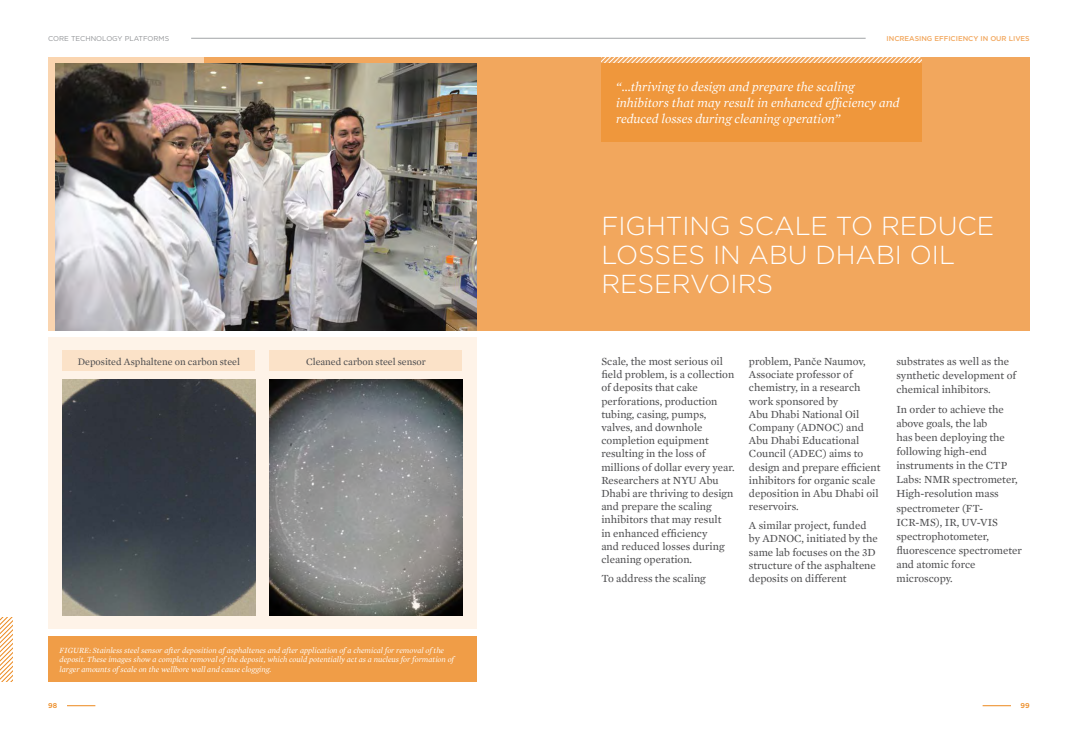
<style>
.page{position:relative;width:1078px;height:738px;background:#fff}
.page>*{position:absolute;margin:0;border:0;box-sizing:border-box;transform-origin:0 0}
.ch2_-_Title{font:300 26px/29px "Gotham";color:#fff}
.ch2_-_Quotes{font:italic 13px/15.6px "Mercury Text G1";color:#fff}
.ch2_-_Body{font:11px/13.2px "Mercury Text G2";color:#4d4d4f}
.ch2_-_Body-2{font:10px "Mercury Text G2";color:#4d4d4f}
.ch2_-_Figures{font:italic 8px/9.6px "Mercury Text G1";color:#fff}
.Top_Pages_-_Section{font:500 7px "Gotham";color:#f2a75d}
.t1{font:7px "Gotham";color:#919396}
.Names{font:500 7px "Gotham";color:#ec881d}
.s1{font-family:"Times New Roman"}
</style>
<div class="page">
<div style="left:48px;top:57px;width:981px;height:273px;background:#f2a75d"></div>
<div style="left:48px;top:57px;width:156px;height:273px;background:#fad5b0"></div>
<svg style="left:601px;top:57px;width:320px;height:7px"></svg>
<div style="left:601px;top:64px;width:320px;height:78px;background:#ef973c"></div>
<svg style="left:0;top:617px;width:12px;height:63px"></svg>
<div style="left:48px;top:337px;width:428px;height:291px;background:#fef3e8"></div>
<img style="left:55px;top:64px;width:421px;height:266px">
<div style="left:48px;top:635px;width:428px;height:45px;background:#f09d47"></div>
<img style="left:62px;top:379px;width:193px;height:236px">
<img style="left:269px;top:379px;width:193px;height:236px">
<div style="left:62px;top:350px;width:193px;height:20px;background:#fbe2c8"></div>
<div style="left:269px;top:350px;width:193px;height:20px;background:#fbe2c8"></div>
<hr style="left:191px;top:38px;width:674px;height:1px;background:#a2a4a7">
<p class="t1" style="left:48px;top:34px;width:122px">CORE TECHNOLOGY PLATFORMS</p>
<p class="ch2_-_Body-2" style="left:78px;top:355px;width:163px">Deposited Asphaltene on carbon steel</p>
<p class="ch2_-_Body-2" style="left:306px;top:355px;width:121px">Cleaned carbon steel sensor</p>
<p class="ch2_-_Figures" style="left:60px;top:644px;width:396px">FIGURE: Stainless steel sensor after deposition af asphaltenes and after application of a chemical for removal of the deposit. These images show a complete removal of the deposit, which could potentially act as a nucleus for formation of larger amounts of scale on the wellbore wall and cause clogging.</p>
<p class="Top_Pages_-_Section" style="left:886px;top:34px;width:8px">INCREASING</p>
<p class="Top_Pages_-_Section" style="left:934px;top:34px;width:10px">EFFICIENCY</p>
<p class="Top_Pages_-_Section" style="left:980px;top:34px;width:46px">IN OUR LIVES</p>
<p class="ch2_-_Quotes" style="left:616px;top:79px;width:285px">“...thriving to design and prepare the scaling inhibitors that may result in enhanced efficiency and reduced losses during cleaning operation”</p>
<p class="ch2_-_Title" style="left:601px;top:210px;width:394px">FIGHTING SCALE TO REDUCE<br>LOSSES IN ABU DHABI OIL<br>RESERVOIRS</p>
<p class="ch2_-_Body" style="left:601px;top:354px;width:135px">Scale, the most serious oil field problem, is a collection of deposits that cake perforations, production tubing, casing, pumps, valves, and downhole completion equipment resulting in the loss of millions of dollar every year.<br>Researchers at NYU Abu<br>Dhabi are thriving to design and prepare the scaling inhibitors that may result<br>in enhanced efficiency<br>and reduced losses during cleaning operation.</p>
<p class="ch2_-_Body" style="left:601px;top:571px;width:106px">To address the scaling</p>
<p class="ch2_-_Body" style="left:748px;top:354px;width:133px">problem, Pan<span class="s1">č</span>e Naumov,<br>Associate professor of chemistry, in a research work sponsored by<br>Abu Dhabi National Oil<br>Company (ADNOC) and<br>Abu Dhabi Educational<br>Council (ADEC) aims to design and prepare efficient inhibitors for organic scale deposition in Abu Dhabi oil reservoirs.</p>
<p class="ch2_-_Body" style="left:748px;top:518px;width:130px">A similar project, funded by ADNOC, initiated by the same lab focuses on the 3D structure of the asphaltene deposits on different</p>
<p class="ch2_-_Body" style="left:896px;top:354px;width:121px;line-height:14.1px">substrates as well as the synthetic development of chemical inhibitors.</p>
<p class="ch2_-_Body" style="left:896px;top:402px;width:127px;line-height:14.1px">In order to achieve the above goals, the lab<br>has been deploying the following high-end instruments in the CTP<br>Labs: NMR spectrometer,<br>High-resolution mass spectrometer (FT-<br>ICR-MS), IR, UV-VIS spectrophotometer, fluorescence spectrometer and atomic force microscopy.</p>
<p class="Names" style="left:48px;top:700px;width:11px">98</p>
<p class="Names" style="left:1020px;top:700px;width:11px">99</p>
</div>
